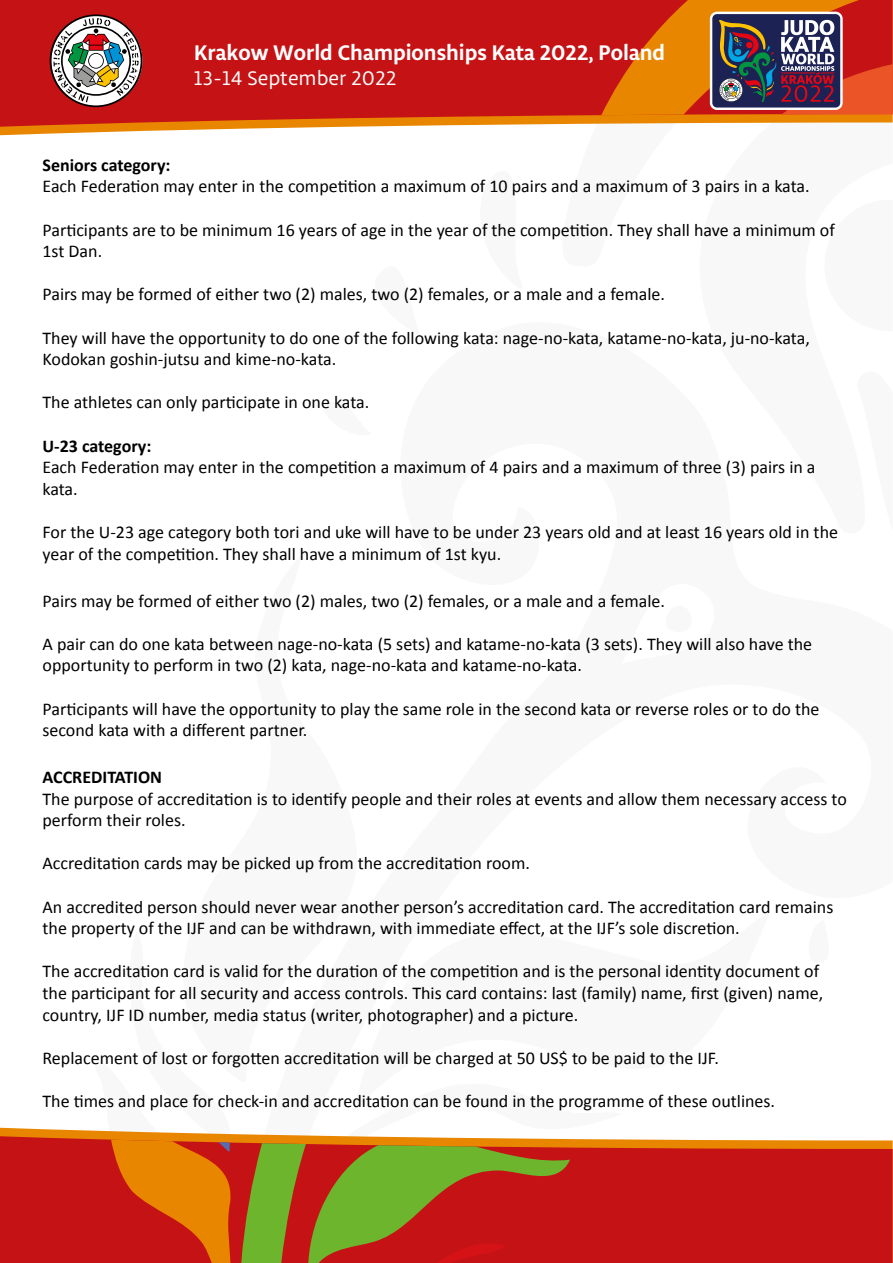
<style>
.page{position:relative;width:893px;height:1263px;background:#fff}
.page>*{position:absolute;margin:0;border:0;box-sizing:border-box;transform-origin:0 0}
.t1{font:700 22.5px "Libertad";color:#fff}
.t2{font:21px "Libertad";color:#fff}
.t3{font:18px/21.6px "Calibri";color:#000}
.t4{font:700 18px "Calibri";color:#000}
</style>
<div class="page">
<svg style="left:0;top:1128px;width:241px;height:8px"></svg>
<svg style="left:0;top:1136px;width:893px;height:126px;background:#c81f19"></svg>
<svg style="left:241px;top:1134px;width:381px;height:128px;background:#a95922"></svg>
<svg style="left:90px;top:1128px;width:144px;height:134px;background:#d75212"></svg>
<svg style="left:0;top:127px;width:330px;height:8px"></svg>
<svg style="left:0;top:0;width:893px;height:127px;background:#c92218"></svg>
<svg style="left:50px;top:14px;width:92px;height:93px"></svg>
<svg style="left:601px;top:0;width:292px;height:115px;background:#aa5334"></svg>
<p class="t1" style="left:194px;top:38px;width:472px">Krakow World Championships Kata 2022, Poland</p>
<p class="t2" style="left:194px;top:66px;width:204px">13-14 September 2022</p>
<p class="t4" style="left:43px;top:152px;width:129px">Seniors category:</p>
<p class="t3" style="left:43px;top:175px;width:769px">Each Federation may enter in the competition a maximum of 10 pairs and a maximum of 3 pairs in a kata.</p>
<p class="t3" style="left:43px;top:218px;width:794px">Participants are to be minimum 16 years of age in the year of the competition. They shall have a minimum of<br>1st Dan.</p>
<p class="t3" style="left:43px;top:283px;width:624px">Pairs may be formed of either two (2) males, two (2) females, or a male and a female.</p>
<p class="t3" style="left:43px;top:326px;width:769px">They will have the opportunity to do one of the following kata: nage-no-kata, katame-no-kata, ju-no-kata,<br>Kodokan goshin-jutsu and kime-no-kata.</p>
<p class="t3" style="left:43px;top:391px;width:328px">The athletes can only participate in one kata.</p>
<p class="t4" style="left:43px;top:433px;width:110px">U-23 category:</p>
<p class="t3" style="left:43px;top:456px;width:775px">Each Federation may enter in the competition a maximum of 4 pairs and a maximum of three (3) pairs in a kata.</p>
<p class="t3" style="left:43px;top:520px;width:797px">For the U-23 age category both tori and uke will have to be under 23 years old and at least 16 years old in the year of the competition. They shall have a minimum of 1st kyu.</p>
<p class="t3" style="left:43px;top:589px;width:624px">Pairs may be formed of either two (2) males, two (2) females, or a male and a female.</p>
<p class="t3" style="left:43px;top:632px;width:771px">A pair can do one kata between nage-no-kata (5 sets) and katame-no-kata (3 sets). They will also have the opportunity to perform in two (2) kata, nage-no-kata and katame-no-kata.</p>
<p class="t3" style="left:43px;top:697px;width:778px">Participants will have the opportunity to play the same role in the second kata or reverse roles or to do the second kata with a different partner.</p>
<p class="t4" style="left:43px;top:764px;width:121px">ACCREDITATION</p>
<p class="t3" style="left:43px;top:787px;width:806px">The purpose of accreditation is to identify people and their roles at events and allow them necessary access to perform their roles.</p>
<p class="t3" style="left:43px;top:852px;width:489px">Accreditation cards may be picked up from the accreditation room.</p>
<p class="t3" style="left:43px;top:895px;width:792px">An accredited person should never wear another person’s accreditation card. The accreditation card remains the property of the IJF and can be withdrawn, with immediate effect, at the IJF’s sole discretion.</p>
<p class="t3" style="left:43px;top:960px;width:782px">The accreditation card is valid for the duration of the competition and is the personal identity document of the participant for all security and access controls. This card contains: last (family) name, first (given) name, country, IJF ID number, media status (writer, photographer) and a picture.</p>
<p class="t3" style="left:43px;top:1046px;width:678px">Replacement of lost or forgotten accreditation will be charged at 50 US$ to be paid to the IJF.</p>
<p class="t3" style="left:43px;top:1089px;width:734px">The times and place for check-in and accreditation can be found in the programme of these outlines.</p>
</div>
